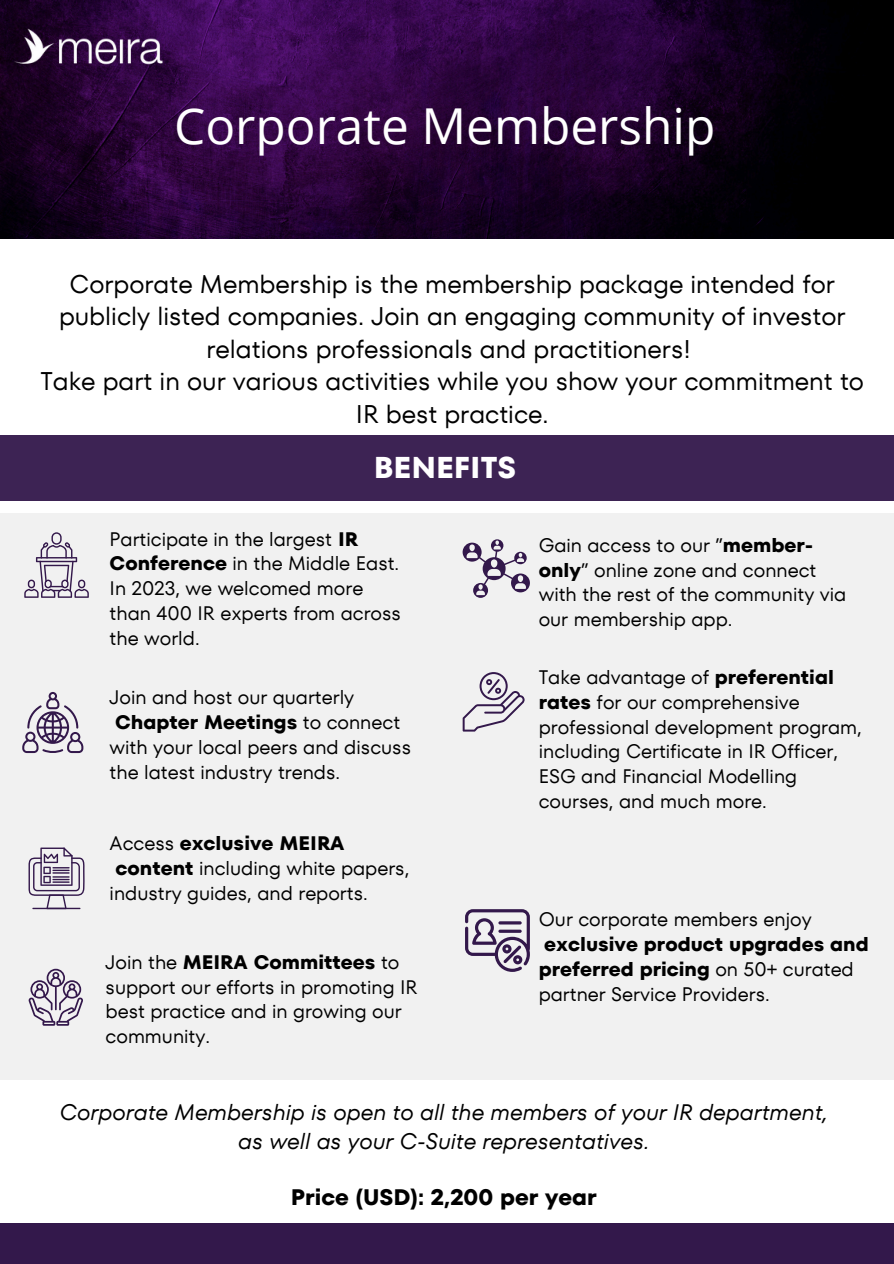
<style>
.page{position:relative;width:894px;height:1264px;background:#fff}
.page>*{position:absolute;margin:0;border:0;box-sizing:border-box;transform-origin:0 0}
.t1{font:49.5px "Open Sans";color:#fff}
.t2{font:700 30px "TT Fors";color:#fff}
.t3{font:25.5px/32.7px "TT Fors";color:#000;text-align:center}
.t4{font:italic 22.35px/28.2px "TT Fors";color:#000;text-align:center}
.t5{font:700 22.35px "TT Fors";color:#000}
.t6{font:19.5px/24.8px "TT Fors";color:#000}
.t7{font:700 19.5px "TT Fors";color:#000}
.s1{font-weight:700}
.s2{font-weight:400}
</style>
<div class="page">
<div style="left:0;top:513px;width:893px;height:566px;background:#f1f1f1"></div>
<svg style="left:24px;top:532px;width:65px;height:65px"></svg>
<svg style="left:462px;top:539px;width:67px;height:59px"></svg>
<svg style="left:462px;top:672px;width:62px;height:59px"></svg>
<svg style="left:29px;top:847px;width:56px;height:62px"></svg>
<svg style="left:465px;top:909px;width:64px;height:62px"></svg>
<svg style="left:29px;top:968px;width:54px;height:57px"></svg>
<svg style="left:22px;top:692px;width:61px;height:61px"></svg>
<div style="left:0;top:435px;width:893px;height:66px;background:#3d2354"></div>
<img style="left:0;top:0;width:893px;height:238px">
<img style="left:2px;top:1px;width:193px;height:105px">
<div style="left:0;top:1223px;width:893px;height:40px;background:#33184b"></div>
<p class="t1" style="left:174px;top:91px;width:542px">Corporate Membership</p>
<h3 class="t3" style="left:40px;top:267px;width:824px">Corporate Membership is the membership package intended for publicly listed companies. Join an engaging community of investor relations professionals and practitioners!<br>Take part in our various activities while you show your commitment to IR best practice.</h3>
<h1 class="t2" style="left:374px;top:446px;width:144px">BENEFITS</h1>
<h2 class="t6" style="left:110px;top:526px;width:293px">Participate in the largest <span class="s1">IR<br>Conference</span> in the Middle East.<br>In 2023, we welcomed more than 400 IR experts from across the world.</h2>
<p class="t6" style="left:110px;top:685px;width:303px">Join and host our quarterly<br><span class="s1">Chapter Meetings</span> to connect with your local peers and discuss the latest industry trends.</p>
<p class="t7" style="left:110px;top:829px;width:236px"><span class="s2">Access</span> exclusive MEIRA</p>
<p class="t6" style="left:115px;top:855px;width:295px"><span class="s1">content</span> including white papers,</p>
<p class="t6" style="left:110px;top:880px;width:259px">industry guides, and reports.</p>
<p class="t6" style="left:106px;top:949px;width:313px">Join the <span class="s1">MEIRA Committees</span> to support our efforts in promoting IR best practice and in growing our community.</p>
<p class="t6" style="left:538px;top:532px;width:309px">Gain access to our ”<span class="s1">member&shy;only</span>” online zone and connect with the rest of the community via our membership app.</p>
<p class="t6" style="left:538px;top:665px;width:325px">Take advantage of <span class="s1">preferential rates</span> for our comprehensive professional development program, including Certificate in IR Officer,<br>ESG and Financial Modelling courses, and much more.</p>
<p class="t6" style="left:538px;top:907px;width:331px">Our corporate members enjoy <span class="s1">exclusive product upgrades and preferred pricing</span> on 50+ curated partner Service Providers.</p>
<p class="t4" style="left:59px;top:1098px;width:769px">Corporate Membership is open to all the members of your IR department, as well as your C-Suite representatives.</p>
<p class="t5" style="left:291px;top:1181px;width:307px">Price (USD): 2,200 per year</p>
</div>
